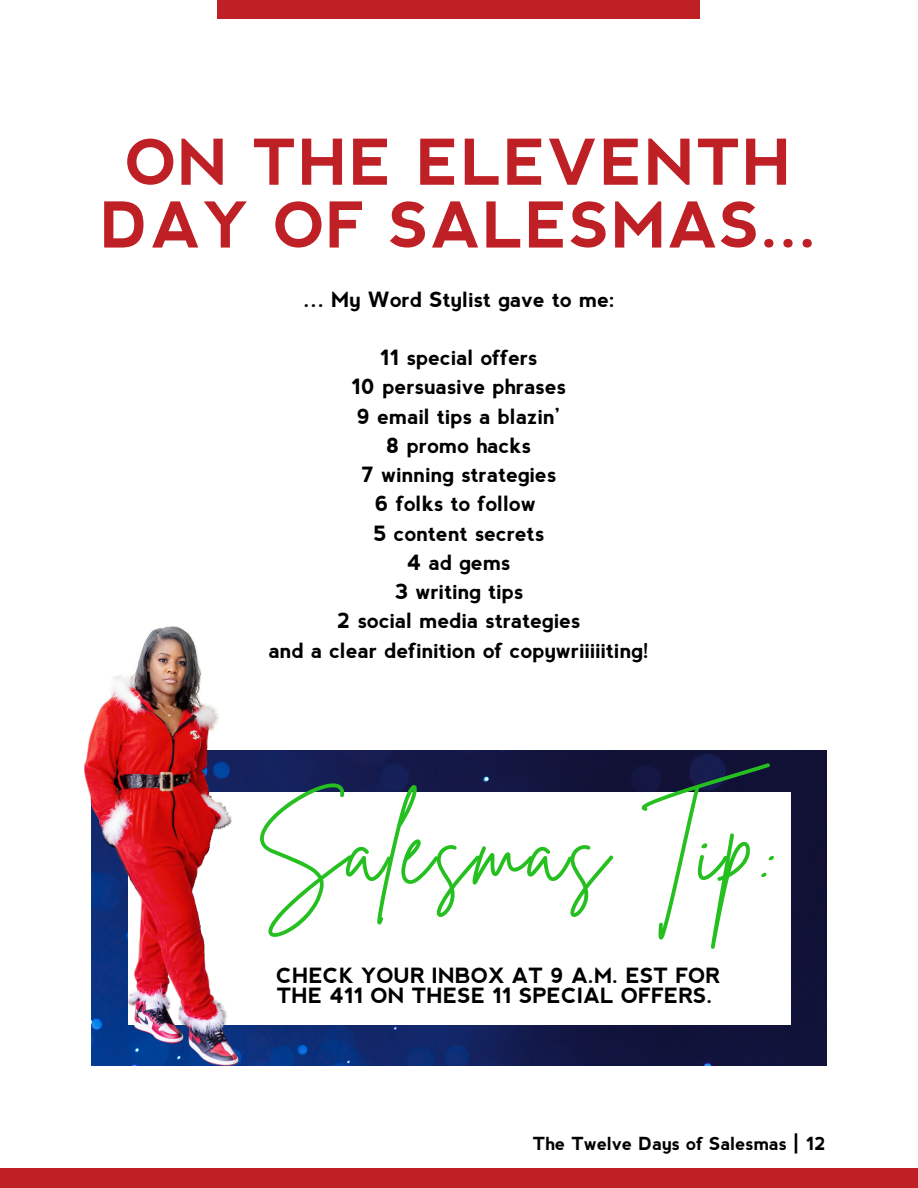
<style>
.page{position:relative;width:918px;height:1188px;background:#fff}
.page>*{position:absolute;margin:0;border:0;box-sizing:border-box;transform-origin:0 0}
.t1{font:98.55px "Brittany Signature";letter-spacing:.02em;color:#25bf20}
.t2{font:700 63px/62.8px "Nevis";letter-spacing:.02em;color:#bf2025;text-align:center}
.t3{font:700 21px/20.2px "Nevis";color:#000}
.t4{font:700 18px "Nevis";color:#000}
</style>
<div class="page">
<div style="left:218px;top:0;width:482px;height:19px;background:#bf2025"></div>
<div style="left:0;top:1168px;width:918px;height:20px;background:#bf2025"></div>
<img style="left:370px;top:751px;width:456px;height:315px">
<div style="left:128px;top:792px;width:662px;height:232px;background:#fff"></div>
<img style="left:84px;top:626px;width:286px;height:440px">
<p class="t2" style="left:100px;top:131px;width:719px">ON THE ELEVENTH<br>DAY OF SALESMAS...</p>
<p class="t3" style="left:303px;top:289px;width:314px">… My Word Stylist gave to me:</p>
<p class="t3" style="left:380px;top:348px;width:159px">11 special offers</p>
<p class="t3" style="left:352px;top:377px;width:216px">10 persuasive phrases</p>
<p class="t3" style="left:357px;top:406px;width:206px">9 email tips a blazin’</p>
<p class="t3" style="left:387px;top:435px;width:146px">8 promo hacks</p>
<p class="t3" style="left:361px;top:465px;width:197px">7 winning strategies</p>
<p class="t3" style="left:375px;top:494px;width:163px">6 folks to follow</p>
<p class="t3" style="left:373px;top:523px;width:173px">5 content secrets</p>
<p class="t3" style="left:407px;top:552px;width:105px">4 ad gems</p>
<p class="t3" style="left:394px;top:582px;width:131px">3 writing tips</p>
<p class="t3" style="left:337px;top:611px;width:245px">2 social media strategies</p>
<p class="t3" style="left:269px;top:640px;width:382px">and a clear definition of copywriiiiiting!</p>
<p class="t1" style="left:254px;top:785px;width:526px">Salesmas Tip:</p>
<p class="t3" style="left:276px;top:965px;width:445px">CHECK YOUR INBOX AT 9 A.M. EST FOR<br>THE 411 ON THESE 11 SPECIAL OFFERS.</p>
<p class="t4" style="left:533px;top:1133px;width:295px">The Twelve Days of Salesmas | 12</p>
</div>
